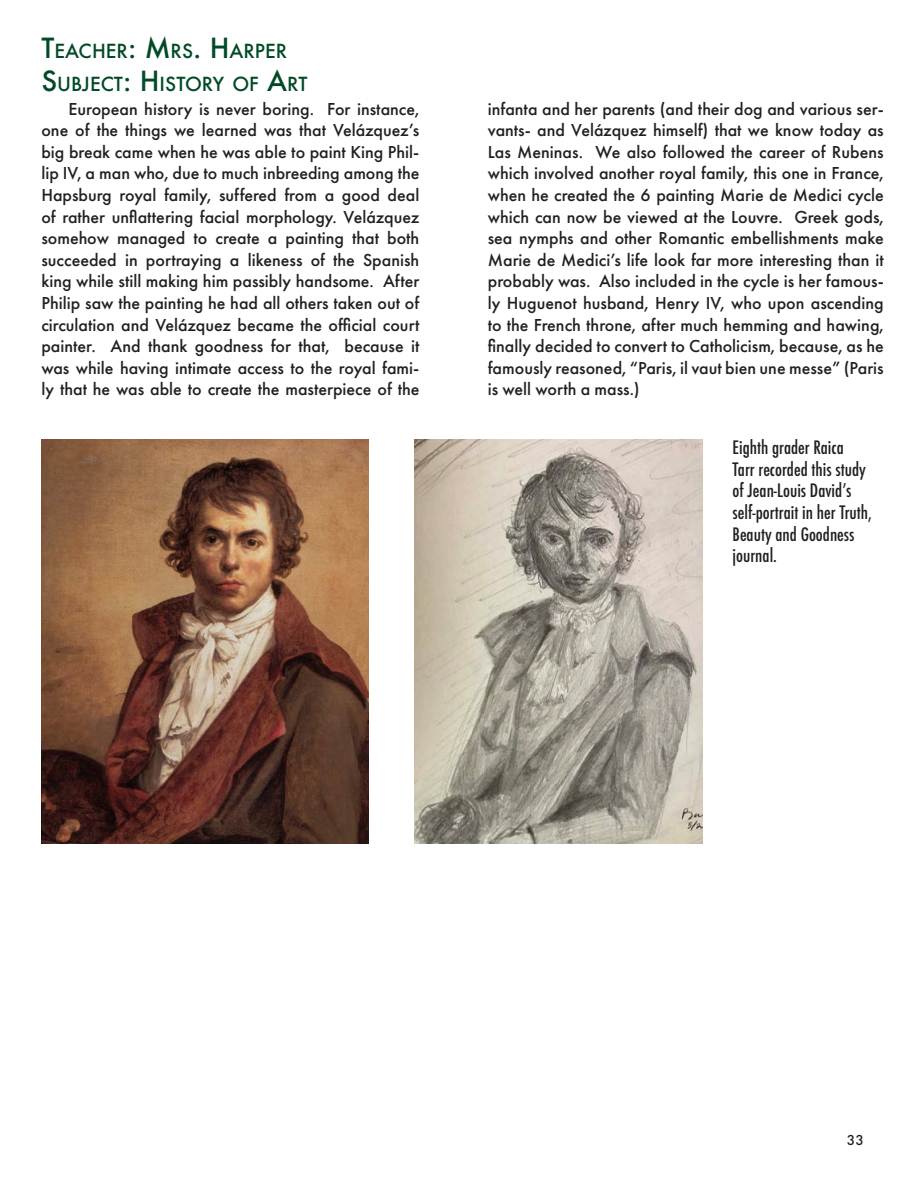
<style>
.page{position:relative;width:918px;height:1188px;background:#fff}
.page>*{position:absolute;margin:0;border:0;box-sizing:border-box;transform-origin:0 0}
.Paragraph_Style_2{font:500 18.9px "Futura";color:#004a25}
.Paragraph_Style_1{font:500 18px/21.6px "Futura PT";color:#231f20;text-align:justify}
.Paragraph_Style_3{font:500 condensed 18px/21.6px "Futura";color:#231f20}
.t1{font:500 15px "Futura PT";color:#231f20}
.s1{font-size:27px}
</style>
<div class="page">
<img style="left:42px;top:439px;width:327px;height:404px">
<img style="left:415px;top:439px;width:288px;height:404px">
<p class="Paragraph_Style_2" style="left:41px;top:38px;width:26px"><span class="s1">T</span>EAC</p>
<p class="Paragraph_Style_2" style="left:92px;top:38px;width:184px">HER<span class="s1">: M</span>RS<span class="s1">. H</span>ARPER</p>
<p class="Paragraph_Style_2" style="left:41px;top:71px;width:137px"><span class="s1">S</span>UBJECT<span class="s1">: H</span>ISTOR</p>
<p class="Paragraph_Style_2" style="left:213px;top:71px;width:85px">Y OF <span class="s1">A</span>RT</p>
<p class="Paragraph_Style_1" style="left:41px;top:98px;width:380px;text-indent:27px">European history is never boring. For instance, one of the things we learned was that Velázquez’s big break came when he was able to paint King Phil&shy;lip IV, a man who, due to much inbreeding among the Hapsburg royal family, suffered from a good deal of rather unflattering facial morphology. Velázquez somehow managed to create a painting that both succeeded in portraying a likeness of the Spanish king while still making him passibly handsome. After Philip saw the painting he had all others taken out of circulation and Velázquez became the official court painter. And thank goodness for that, because it was while having intimate access to the royal fami&shy;ly that he was able to create the masterpiece of the</p>
<p class="Paragraph_Style_1" style="left:488px;top:98px;width:398px">infanta and her parents (and their dog and various ser&shy;vants- and Velázquez himself) that we know today as Las Meninas. We also followed the career of Rubens which involved another royal family, this one in France, when he created the 6 painting Marie de Medici cycle which can now be viewed at the Louvre. Greek gods, sea nymphs and other Romantic embellishments make Marie de Medici’s life look far more interesting than it probably was. Also included in the cycle is her famous&shy;ly Huguenot husband, Henry IV, who upon ascending to the French throne, after much hemming and hawing, finally decided to convert to Catholicism, because, as he famously reasoned, “Paris, il vaut bien une messe” (Paris is well worth a mass.)</p>
<p class="Paragraph_Style_3" style="left:733px;top:437px;width:141px">Eighth grader Raica<br>Tarr recorded this study of Jean-Louis David’s self-portrait in her Truth,<br>Beauty and Goodness journal.</p>
<p class="t1" style="left:847px;top:1131px;width:19px">33</p>
</div>
